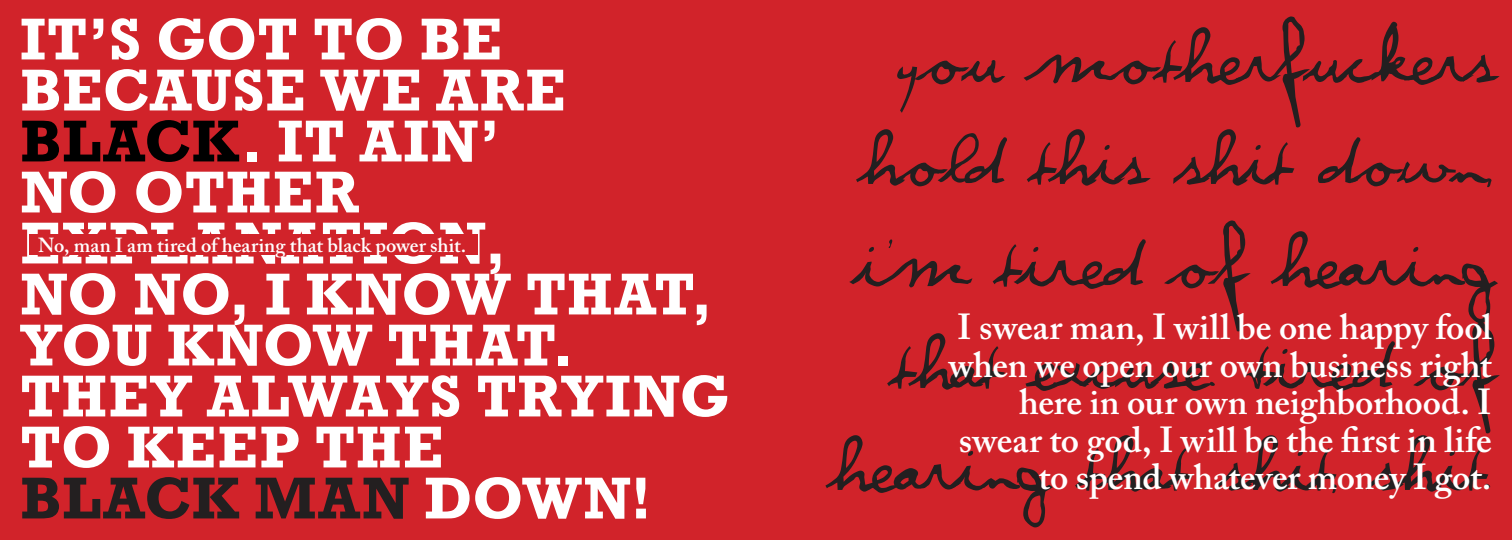
<style>
.page{position:relative;width:1512px;height:540px;background:#d1232a}
.page>*{position:absolute;margin:0;border:0;box-sizing:border-box;transform-origin:0 0}
.SweetDickWillie{font:63px/102px "Violation";letter-spacing:-.015em;color:#231f20;text-align:right}
.CoconutSid{font:700 60px/51px "Rockwell";letter-spacing:.01em;color:#fff}
.CoconutSid-2{font:700 60px/51px "Rockwell";letter-spacing:-.01em;color:#fff}
.CoconutSid-3{font:700 60px "Rockwell";letter-spacing:.015em;color:#231f20}
.ML{font:600 36px/37.5px "Adobe Caslon Pro";letter-spacing:-.005em;color:#fff;text-align:right}
.ML-2{font:600 20.25px "Adobe Caslon Pro";color:#fff}
.s1{color:#000}
.s2{color:#fff}
</style>
<div class="page">
<p class="CoconutSid" style="left:20px;top:14px;width:483px">IT’S GOT TO BE</p>
<p class="CoconutSid" style="left:20px;top:65px;width:547px">BECAUSE WE ARE</p>
<p class="CoconutSid" style="left:20px;top:116px;width:487px"><span class="s1">BLACK</span>. IT AIN’<br>NO OTHER<br>EXPLANATION,</p>
<p class="CoconutSid-2" style="left:20px;top:269px;width:694px">NO NO, I KNOW THAT,<br>YOU KNOW THAT.</p>
<p class="CoconutSid" style="left:20px;top:371px;width:711px">THEY ALWAYS TRYING<br>TO KEEP THE</p>
<p class="CoconutSid-3" style="left:20px;top:462px;width:633px">BLACK MAN <span class="s2">DOWN!</span></p>
<p class="ML-2" style="left:38px;top:233px;width:430px">No, man I am tired of hearing that black power shit.</p>
<p class="SweetDickWillie" style="left:829px;top:8px;width:667px">You motherfuckers hold this shit down, i'm tired of hearing that excuse. Tired of hearing that shit, shit.</p>
<p class="ML" style="left:949px;top:308px;width:544px">I swear man, I will be one happy fool when we open our own business right here in our own neighborhood. I swear to god, I will be the first in life to spend whatever money I got.</p>
</div>
